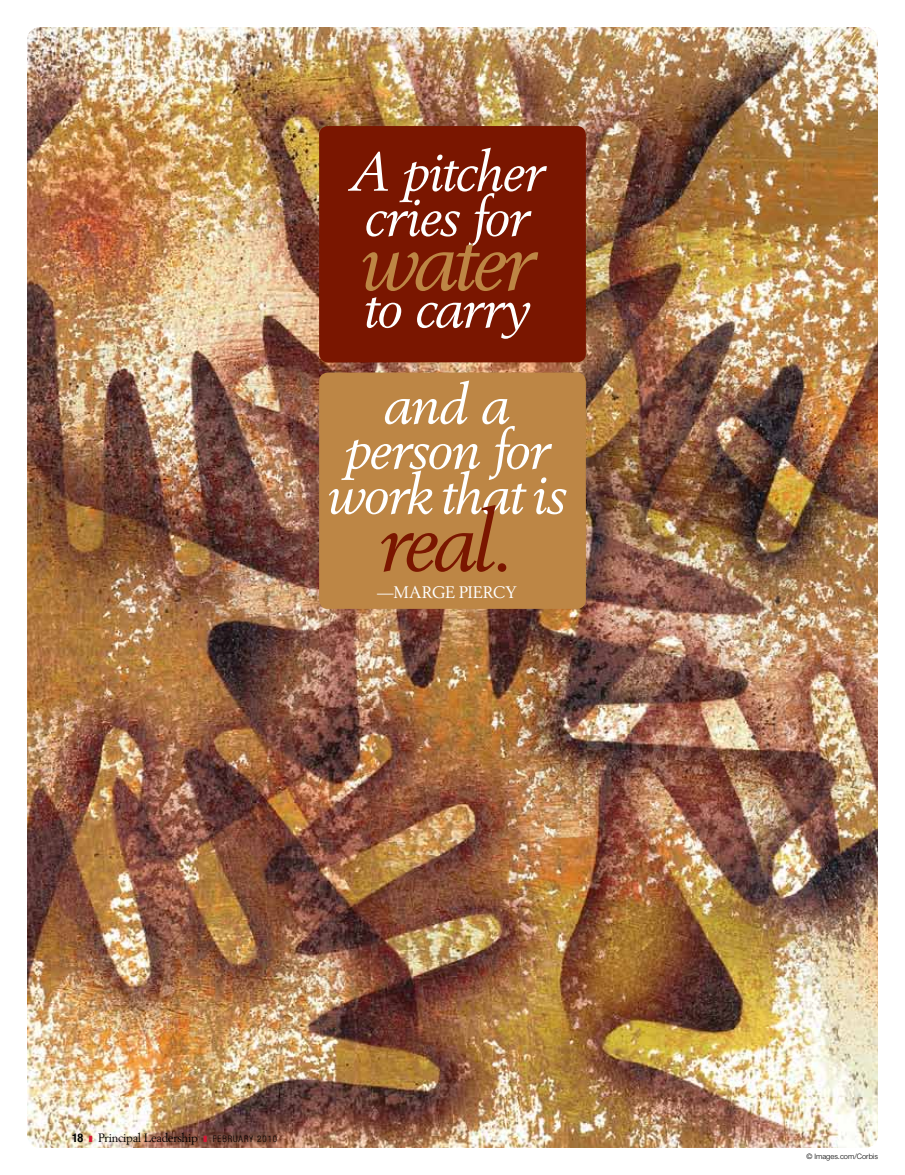
<style>
.page{position:relative;width:905px;height:1175px;background:#fff}
.page>*{position:absolute;margin:0;border:0;box-sizing:border-box;transform-origin:0 0}
.t1{font:italic 82.5px "Berling LT";letter-spacing:-.06em;color:#bd8645}
.t2{font:italic 82.5px "Berling LT";color:#7a1600}
.t3{font:italic 54px/45px "Berling LT";letter-spacing:-.025em;color:#fff;text-align:center}
.t4{font:16.5px "Berling LT";letter-spacing:-.03em;color:#fff}
.t5{font:12px "Berling LT";letter-spacing:-.03em;color:#000}
.t6{font:300 7.5px "Helvetica Neue LT";color:#000}
.s1{font-family:"Helvetica Neue LT";font-weight:700;font-stretch:condensed}
.s2{font-family:"Helvetica Neue LT";font-weight:300;font-stretch:condensed;font-size:9px}
</style>
<div class="page">
<img style="left:27px;top:27px;width:851px;height:1121px">
<div style="left:319px;top:126px;width:267px;height:236px;background:#7a1600;border-radius:9px"></div>
<div style="left:319px;top:372px;width:267px;height:237px;background:#bd8645;border-radius:9px"></div>
<svg style="left:89px;top:1135px;width:3px;height:7px"></svg>
<svg style="left:204px;top:1135px;width:3px;height:7px"></svg>
<p class="t3" style="left:349px;top:149px;width:196px;text-align:left">A pitcher cries for</p>
<h1 class="t1" style="left:360px;top:211px;width:176px">water</h1>
<p class="t3" style="left:363px;top:260px;width:168px;line-height:96.3px">to carry and a</p>
<p class="t3" style="left:327px;top:427px;width:241px">person for work that is</p>
<h1 class="t2" style="left:379px;top:492px;width:137px">real.</h1>
<p class="t4" style="left:377px;top:581px;width:141px">—Marge Piercy</p>
<p class="t5" style="left:72px;top:1130px;width:207px"><span class="s1">18</span> Principal Leadership <span class="s2">FEBRUARY 2010</span></p>
<p class="t6" style="left:806px;top:1151px;width:73px">© Images.com/Corbis</p>
</div>
